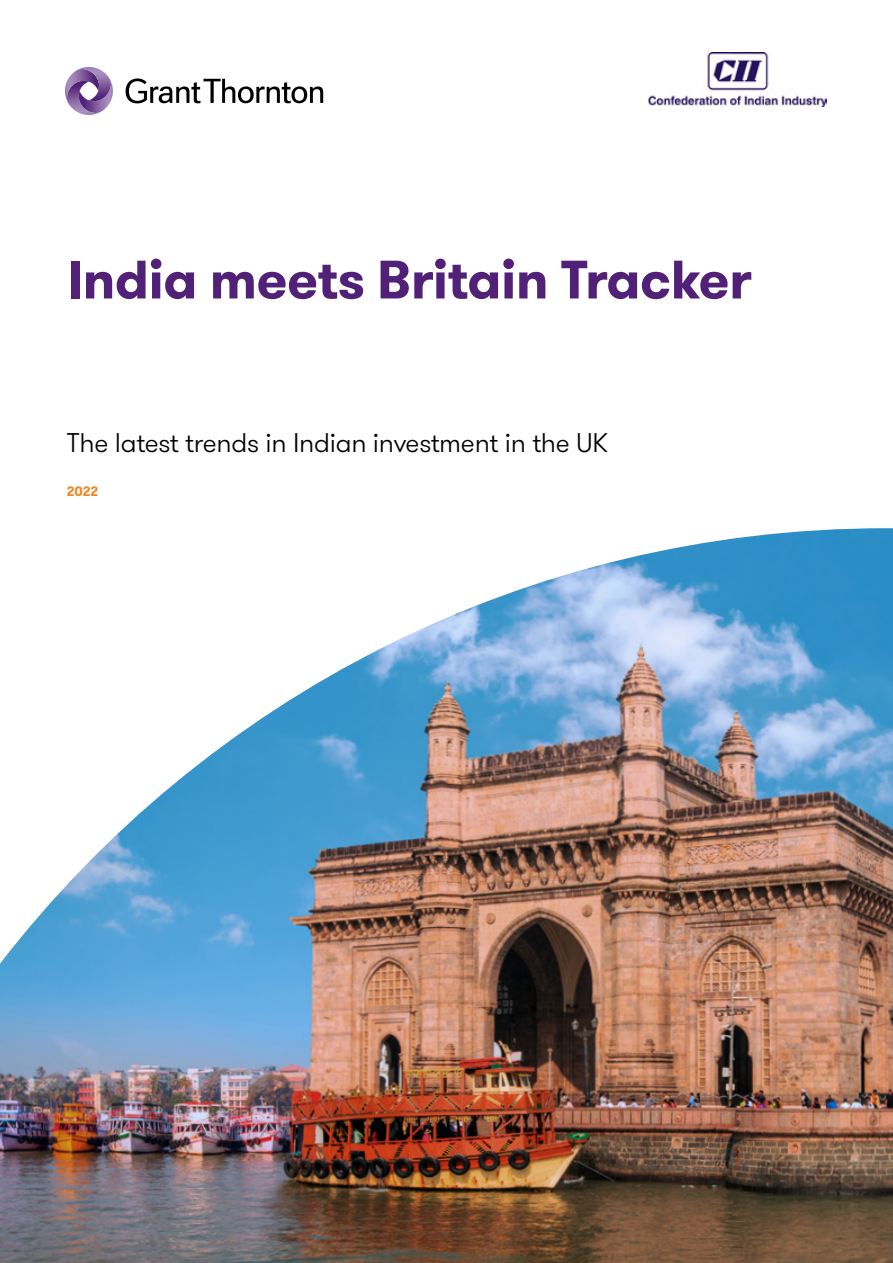
<style>
.page{position:relative;width:893px;height:1263px;background:#fff}
.page>*{position:absolute;margin:0;border:0;box-sizing:border-box;transform-origin:0 0}
.t1{font:700 54px "GT Walsheim Pro";letter-spacing:-.01em;color:#512178}
.t2{font:300 27px "GT Walsheim Pro";letter-spacing:-.01em;color:#000}
.t3{font:700 13.5px "GT Walsheim Pro";color:#f18625}
</style>
<div class="page">
<svg style="left:126px;top:78px;width:197px;height:25px"></svg>
<svg style="left:65px;top:67px;width:48px;height:48px"></svg>
<img style="left:0;top:528px;width:893px;height:735px">
<img style="left:648px;top:53px;width:178px;height:54px">
<h1 class="t1" style="left:67px;top:244px;width:686px">India meets Britain Tracker</h1>
<p class="t2" style="left:67px;top:426px;width:543px">The latest trends in Indian investment in the UK</p>
<p class="t3" style="left:67px;top:483px;width:33px">2022</p>
</div>
